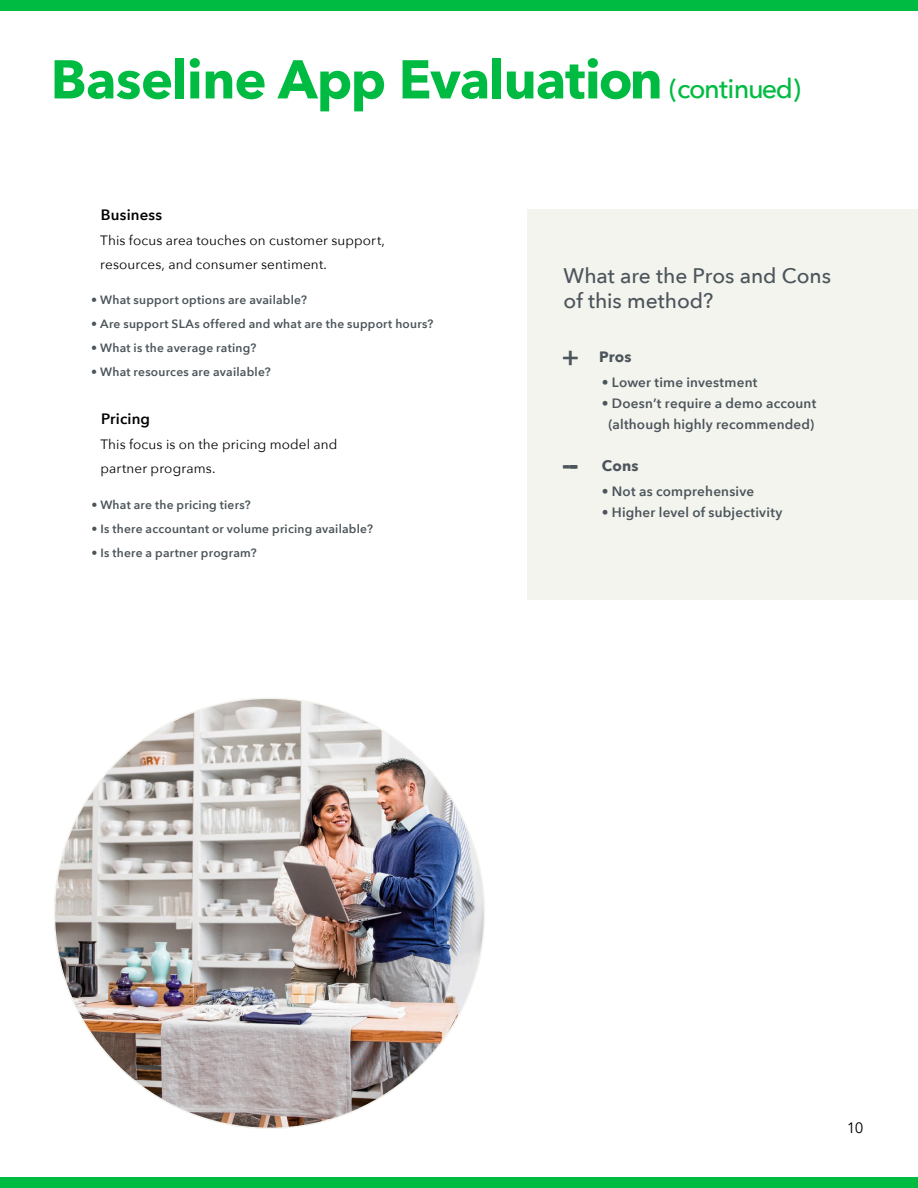
<style>
.page{position:relative;width:918px;height:1188px;background:#fff}
.page>*{position:absolute;margin:0;border:0;box-sizing:border-box;transform-origin:0 0}
.t1{font:700 54px "Avenir Next";letter-spacing:-.02em;color:#00bb42}
.t2{font:700 27px "Avenir Next";color:#4c555b}
.t3{font:600 27px "Avenir Next";color:#4c555b}
.t4{font:500 21px "Avenir Next";color:#4c555b}
.t5{font:600 15px "Avenir Next";letter-spacing:.01em;color:#000}
.t6{font:700 15px "Avenir Next";letter-spacing:.01em;color:#4c555b}
.t7{font:15px "Avenir Next";color:#000}
.t8{font:600 13.5px "Avenir Next";letter-spacing:.015em;color:#4c555b}
.t9{font:13.5px "Avenir Next";letter-spacing:.01em;color:#000}
.t10{font:600 12px "Avenir Next";letter-spacing:.02em;color:#4c555b}
.s1{font-weight:500;font-size:27px}
</style>
<div class="page">
<div style="left:0;top:0;width:918px;height:11px;background:#00bb42"></div>
<div style="left:0;top:1177px;width:918px;height:11px;background:#00bb42"></div>
<img style="left:54px;top:698px;width:431px;height:430px;border-radius:215px">
<div style="left:527px;top:209px;width:391px;height:391px;background:#f4f4ef"></div>
<p class="t1" style="left:51px;top:33px;width:752px">Baseline App Evaluation <span class="s1">(continued)</span></p>
<p class="t5" style="left:101px;top:202px;width:63px">Business</p>
<p class="t9" style="left:100px;top:229px;width:286px">This focus area touches on customer support,</p>
<p class="t9" style="left:100px;top:253px;width:228px">resources, and consumer sentiment.</p>
<p class="t10" style="left:91px;top:290px;width:217px">• What support options are available?</p>
<p class="t10" style="left:91px;top:314px;width:344px">• Are support SLAs offered and what are the support hours?</p>
<p class="t10" style="left:91px;top:338px;width:167px">• What is the average rating?</p>
<p class="t10" style="left:91px;top:362px;width:181px">• What resources are available?</p>
<p class="t5" style="left:101px;top:406px;width:50px">Pricing</p>
<p class="t9" style="left:100px;top:433px;width:239px">This focus is on the pricing model and</p>
<p class="t9" style="left:100px;top:457px;width:117px">partner programs.</p>
<p class="t10" style="left:91px;top:494px;width:161px">• What are the pricing tiers?</p>
<p class="t10" style="left:91px;top:518px;width:283px">• Is there accountant or volume pricing available?</p>
<p class="t10" style="left:91px;top:542px;width:167px">• Is there a partner program?</p>
<p class="t4" style="left:564px;top:257px;width:269px">What are the Pros and Cons</p>
<p class="t4" style="left:564px;top:283px;width:151px">of this method?</p>
<p class="t3" style="left:561px;top:334px;width:19px">+</p>
<p class="t6" style="left:599px;top:344px;width:34px">Pros</p>
<p class="t2" style="left:562px;top:441px;width:17px">--</p>
<p class="t8" style="left:602px;top:371px;width:157px">• Lower time investment</p>
<p class="t8" style="left:602px;top:392px;width:216px">• Doesn’t require a demo account</p>
<p class="t8" style="left:609px;top:413px;width:207px">(although highly recommended)</p>
<p class="t6" style="left:602px;top:453px;width:38px">Cons</p>
<p class="t8" style="left:602px;top:480px;width:154px">• Not as comprehensive</p>
<p class="t8" style="left:602px;top:501px;width:182px">• Higher level of subjectivity</p>
<p class="t7" style="left:847px;top:1115px;width:18px">10</p>
</div>
